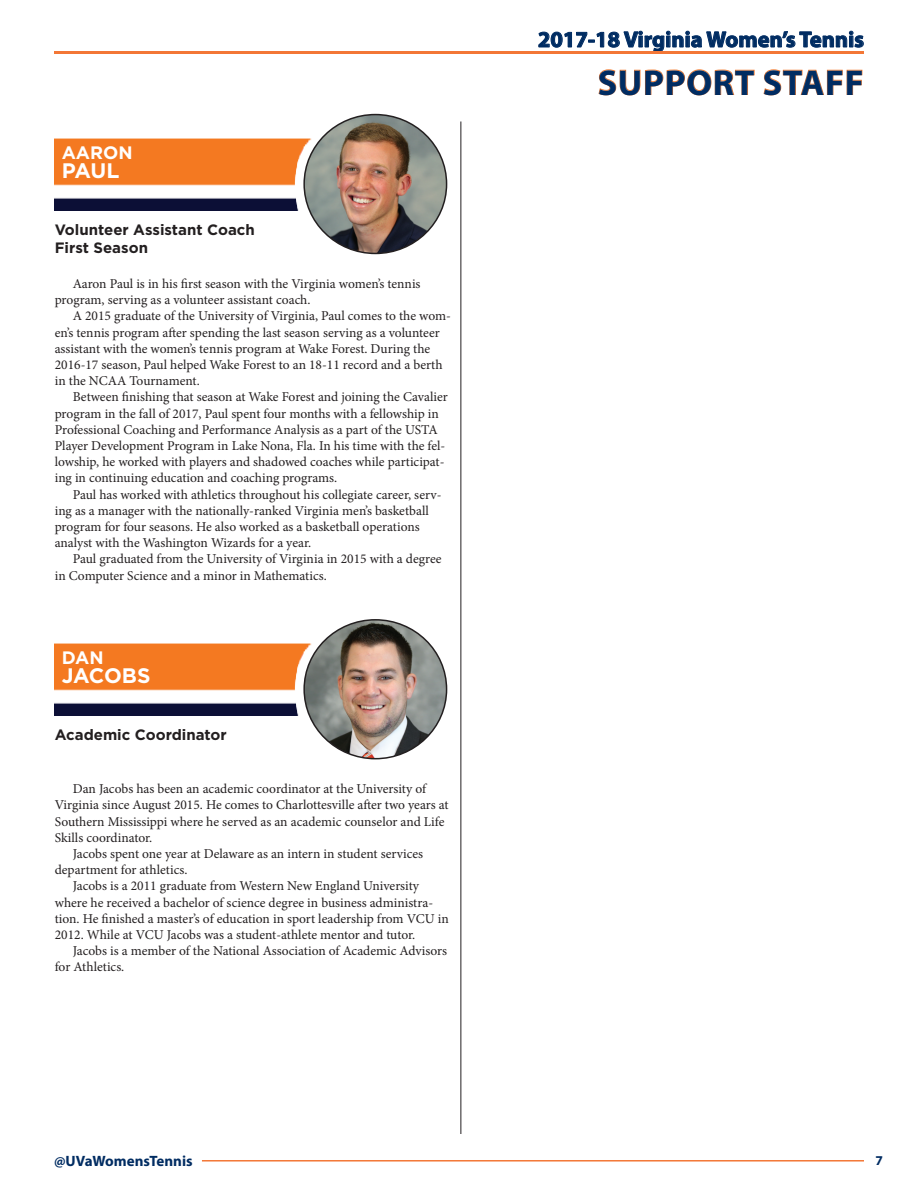
<style>
.page{position:relative;width:918px;height:1188px;background:#fff}
.page>*{position:absolute;margin:0;border:0;box-sizing:border-box;transform-origin:0 0}
.t1{font:700 36px "Myriad Pro";letter-spacing:.02em;color:#002c62}
.t2{font:700 22.5px "Myriad Pro";color:#002c62}
.t3{font:700 21px "Gotham";letter-spacing:-.025em;color:#fff}
.t4{font:700 18px "Gotham";color:#fff}
.t5{font:700 15px/18px "Gotham";color:#231f20}
.t6{font:700 15px "Myriad Pro";color:#002c62}
.t7{font:13.5px/16.2px "Minion Pro";color:#231f20}
.t8{font:700 13.5px "Myriad Pro";color:#002c62}
</style>
<div class="page">
<hr style="left:202px;top:1160px;width:662px;height:2px;background:#f37736">
<svg style="left:538px;top:31px;width:326px;height:20px"></svg>
<hr style="left:54px;top:51px;width:810px;height:3px;background:#f37736">
<hr style="left:461px;top:122px;width:1px;height:1012px;background:#231f20">
<svg style="left:598px;top:69px;width:157px;height:27px"></svg>
<svg style="left:763px;top:69px;width:100px;height:27px"></svg>
<img style="left:308px;top:115px;width:139px;height:138px">
<img style="left:54px;top:138px;width:263px;height:72px">
<img style="left:304px;top:620px;width:143px;height:139px">
<img style="left:54px;top:644px;width:263px;height:71px">
<h3 class="t4" style="left:62px;top:140px;width:72px">Aaro n</h3>
<h3 class="t3" style="left:62px;top:157px;width:52px">Paul</h3>
<p class="t5" style="left:55px;top:220px;width:202px">Volunteer Assistant Coach<br>First Season</p>
<p class="t7" style="left:55px;top:276px;width:367px;text-indent:18px">Aaron Paul is in his first season with the Virginia women’s tennis program, serving as a volunteer assistant coach.</p>
<p class="t7" style="left:55px;top:308px;width:398px;text-indent:18px">A 2015 graduate of the University of Virginia, Paul comes to the wom&shy;en’s tennis program after spending the last season serving as a volunteer assistant with the women’s tennis program at Wake Forest. During the 2016-17 season, Paul helped Wake Forest to an 18-11 record and a berth in the NCAA Tournament.</p>
<p class="t7" style="left:55px;top:389px;width:395px;text-indent:18px">Between finishing that season at Wake Forest and joining the Cavalier program in the fall of 2017, Paul spent four months with a fellowship in Professional Coaching and Performance Analysis as a part of the USTA Player Development Program in Lake Nona, Fla. In his time with the fel&shy;lowship, he worked with players and shadowed coaches while participat&shy;ing in continuing education and coaching programs.</p>
<p class="t7" style="left:55px;top:486px;width:388px;text-indent:18px">Paul has worked with athletics throughout his collegiate career, serv&shy;ing as a manager with the nationally-ranked Virginia men’s basketball program for four seasons. He also worked as a basketball operations analyst with the Washington Wizards for a year.</p>
<p class="t7" style="left:55px;top:551px;width:388px;text-indent:18px">Paul graduated from the University of Virginia in 2015 with a degree in Computer Science and a minor in Mathematics.</p>
<h3 class="t4" style="left:62px;top:646px;width:43px">Dan</h3>
<h3 class="t3" style="left:62px;top:662px;width:87px">Jaco bs</h3>
<p class="t5" style="left:55px;top:726px;width:174px">Academic Coordinator</p>
<p class="t7" style="left:73px;top:781px;width:355px">Dan Jacobs has been an academic coordinator at the University of</p>
<p class="t7" style="left:55px;top:797px;width:395px">Virginia since August 2015. He comes to Charlottesville after two years at</p>
<p class="t7" style="left:55px;top:813px;width:391px">Southern Mississippi where he served as an academic counselor and Life</p>
<p class="t7" style="left:55px;top:829px;width:99px">Skills coordinator.</p>
<p class="t7" style="left:73px;top:846px;width:352px">Jacobs spent one year at Delaware as an intern in student services</p>
<p class="t7" style="left:55px;top:862px;width:134px">department for athletics.</p>
<p class="t7" style="left:73px;top:878px;width:348px">Jacobs is a 2011 graduate from Western New England University</p>
<p class="t7" style="left:55px;top:894px;width:380px">where he received a bachelor of science degree in business administra-</p>
<p class="t7" style="left:55px;top:910px;width:395px">tion. He finished a master’s of education in sport leadership from VCU in</p>
<p class="t7" style="left:55px;top:927px;width:362px">2012. While at VCU Jacobs was a student-athlete mentor and tutor.</p>
<p class="t7" style="left:73px;top:943px;width:376px">Jacobs is a member of the National Association of Academic Advisors</p>
<p class="t7" style="left:55px;top:959px;width:71px">for Athletics.</p>
<p class="t6" style="left:54px;top:1151px;width:140px">@UVaWomensTennis</p>
<h2 class="t2" style="left:538px;top:25px;width:328px">2017-18 Virginia Women’s Tennis</h2>
<h1 class="t1" style="left:598px;top:59px;width:268px">support staff</h1>
<p class="t8" style="left:876px;top:1152px;width:9px">7</p>
</div>
